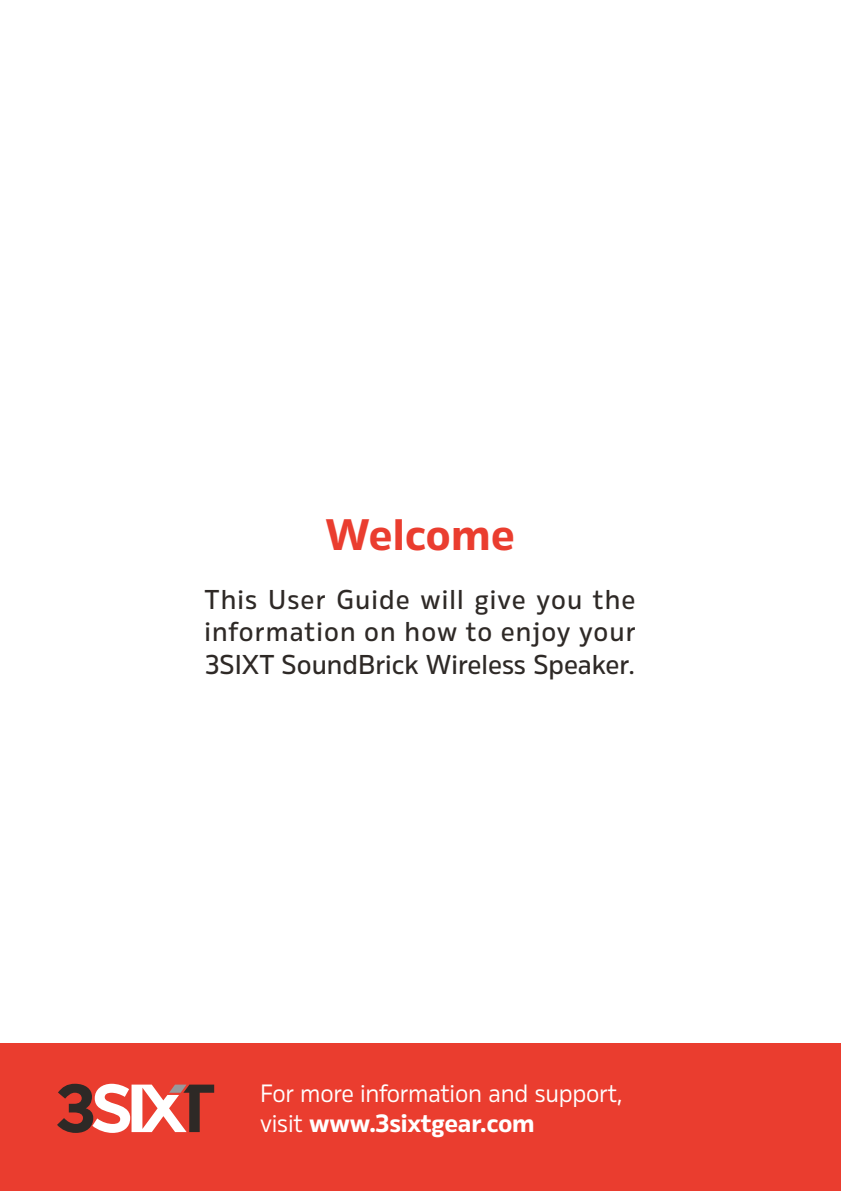
<style>
.page{position:relative;width:841px;height:1191px;background:#fff}
.page>*{position:absolute;margin:0;border:0;box-sizing:border-box;transform-origin:0 0}
.t1{font:700 44px "Rleud";color:#ea3d2f}
.number_2{font:500 27.2px/32.8px "Rleud";color:#2e2926;text-align:justify}
.number_2-2{font:24.8px/30.4px "Rleud";letter-spacing:-.01em;color:#fff}
.s1{font-weight:700}
</style>
<div class="page">
<hr style="left:0;top:0;width:1px;height:1191px;background:#e1dfe0">
<div style="left:0;top:1043px;width:840px;height:148px;background:#ea3d2f"></div>
<svg style="left:57px;top:1084px;width:157px;height:49px"></svg>
<p class="t1" style="left:325px;top:504px;width:191px">Welcome</p>
<p class="number_2" style="left:204px;top:582px;width:432px">This User Guide will give you the information on how to enjoy your 3SIXT SoundBrick Wireless Speaker.</p>
<p class="number_2-2" style="left:260px;top:1077px;width:363px">For more information and support, visit <span class="s1">www.3sixtgear.com</span></p>
</div>
